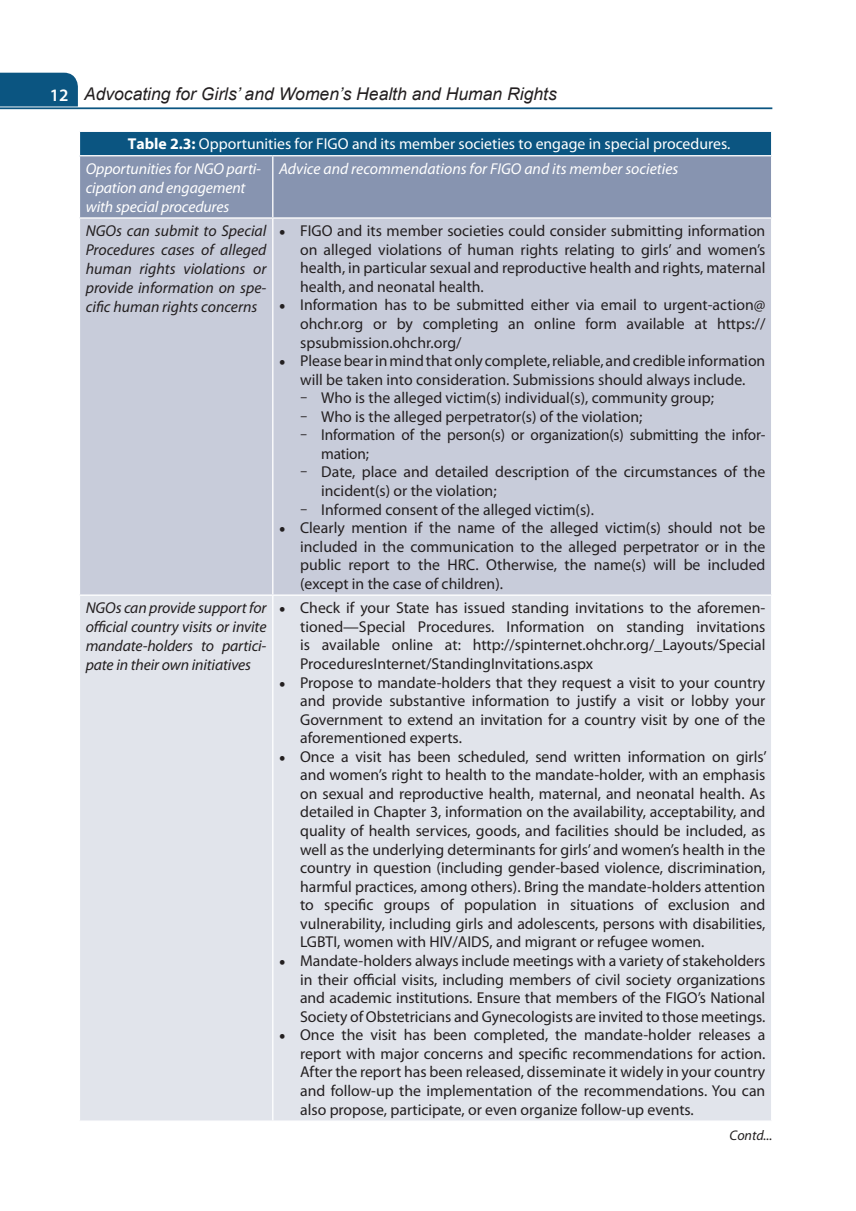
<style>
.page{position:relative;width:856px;height:1211px;background:#fff}
.page>*{position:absolute;margin:0;border:0;box-sizing:border-box;transform-origin:0 0}
.t1{font:italic 17.5px "Arial";color:#231f20}
.Table_bullet{font:15.75px/18.6px "Myriad Pro";color:#231f20;text-align:justify}
.Table_Text{font:italic 15.75px/18.9px "Myriad Pro";letter-spacing:-.01em;color:#231f20;text-align:justify}
.Table_sub-head{font:italic 15.75px/18.9px "Myriad Pro";letter-spacing:-.01em;color:#fff}
.Table_Head{font:15.75px "Myriad Pro";color:#fff}
.B_Level{font:italic 14px "Myriad Pro";color:#231f20}
.s1{font-family:"Myriad Pro";font-weight:600;font-style:normal;color:#fff}
.s2{font-weight:700}
.s3{font-family:"Utopia Std"}
</style>
<div class="page">
<div style="left:0;top:73px;width:78px;height:33px;background:#0b5581"></div>
<hr style="left:0;top:107px;width:772px;height:2px;background:#0b5581">
<div style="left:79px;top:131px;width:692px;height:25px;background:#0b5581"></div>
<div style="left:80px;top:156px;width:690px;height:61px;background:#8794b0"></div>
<div style="left:80px;top:218px;width:690px;height:376px;background:#c8ccda"></div>
<div style="left:80px;top:596px;width:690px;height:524px;background:#e1e4eb"></div>
<hr style="left:272px;top:156px;width:1px;height:61px;background:#fff">
<hr style="left:272px;top:218px;width:1px;height:376px;background:#fff">
<hr style="left:272px;top:595px;width:1px;height:525px;background:#fff">
<hr style="left:79px;top:131px;width:194px;height:1px;background:#fff">
<svg style="left:79px;top:132px;width:1px;height:23px"></svg>
<hr style="left:273px;top:131px;width:499px;height:1px;background:#fff">
<hr style="left:770px;top:132px;width:2px;height:23px;background:#fff">
<hr style="left:79px;top:155px;width:194px;height:1px;background:#fff">
<hr style="left:273px;top:155px;width:499px;height:1px;background:#fff">
<p class="t1" style="left:50px;top:83px;width:508px"><span class="s1">12</span> Advocating for Girls’ and Women’s Health and Human Rights</p>
<p class="Table_Head" style="left:128px;top:134px;width:604px"><span class="s2">Table 2.3:</span> Opportunities for FIGO and its member societies to engage in special procedures.</p>
<p class="Table_sub-head" style="left:86px;top:159px;width:177px">Opportunities for NGO parti&shy;cipation and engagement with special procedures</p>
<p class="Table_sub-head" style="left:279px;top:159px;width:401px">Advice and recommendations for FIGO and its member societies</p>
<p class="Table_Text" style="left:86px;top:221px;width:182px">NGOs can submit to Special Procedures cases of alleged human rights violations or provide information on spe&shy;cific human rights concerns</p>
<p class="Table_bullet" style="left:300px;top:221px;width:466px;text-indent:-21px"><span class="s3">•</span> FIGO and its member societies could consider submitting information on alleged violations of human rights relating to girls’ and women’s health, in particular sexual and reproductive health and rights, maternal health, and neonatal health.</p>
<p class="Table_bullet" style="left:300px;top:295px;width:466px;text-indent:-21px"><span class="s3">•</span> Information has to be submitted either via email to urgent-action@ ohchr.org or by completing an online form available at https:// spsubmission.ohchr.org/</p>
<p class="Table_bullet" style="left:279px;top:351px;width:487px;text-align:center"><span class="s3">•</span> Please bear in mind that only complete, reliable, and credible information will be taken into consideration. Submissions should always include.</p>
<p class="Table_bullet" style="left:300px;top:388px;width:415px"><span class="s3">–</span> Who is the alleged victim(s) individual(s), community group;</p>
<p class="Table_bullet" style="left:300px;top:407px;width:343px"><span class="s3">–</span> Who is the alleged perpetrator(s) of the violation;</p>
<p class="Table_bullet" style="left:321px;top:425px;width:446px;text-indent:-21px"><span class="s3">–</span> Information of the person(s) or organization(s) submitting the infor&shy;mation;</p>
<p class="Table_bullet" style="left:321px;top:462px;width:445px;text-indent:-21px"><span class="s3">–</span> Date, place and detailed description of the circumstances of the incident(s) or the violation;</p>
<p class="Table_bullet" style="left:300px;top:499px;width:295px"><span class="s3">–</span> Informed consent of the alleged victim(s).</p>
<p class="Table_bullet" style="left:300px;top:518px;width:466px;text-indent:-21px"><span class="s3">•</span> Clearly mention if the name of the alleged victim(s) should not be included in the communication to the alleged perpetrator or in the public report to the HRC. Otherwise, the name(s) will be included (except in the case of children).</p>
<p class="Table_Text" style="left:86px;top:598px;width:182px">NGOs can provide support for official country visits or invite mandate-holders to partici&shy;pate in their own initiatives</p>
<p class="Table_bullet" style="left:300px;top:598px;width:466px;text-indent:-21px"><span class="s3">•</span> Check if your State has issued standing invitations to the aforemen&shy;tioned—Special Procedures. Information on standing invitations is available online at: http://spinternet.ohchr.org/_Layouts/Special ProceduresInternet/StandingInvitations.aspx</p>
<p class="Table_bullet" style="left:300px;top:672px;width:466px;text-indent:-21px"><span class="s3">•</span> Propose to mandate-holders that they request a visit to your country and provide substantive information to justify a visit or lobby your Government to extend an invitation for a country visit by one of the aforementioned experts.</p>
<p class="Table_bullet" style="left:300px;top:746px;width:468px;text-indent:-21px"><span class="s3">•</span> Once a visit has been scheduled, send written information on girls’ and women’s right to health to the mandate-holder, with an emphasis on sexual and reproductive health, maternal, and neonatal health. As detailed in Chapter 3, information on the availability, acceptability, and quality of health services, goods, and facilities should be included, as well as the underlying determinants for girls’ and women’s health in the country in question (including gender-based violence, discrimination, harmful practices, among others). Bring the mandate-holders attention to specific groups of population in situations of exclusion and vulnerability, including girls and adolescents, persons with disabilities, LGBTI, women with HIV/AIDS, and migrant or refugee women.</p>
<p class="Table_bullet" style="left:300px;top:950px;width:466px;text-indent:-21px"><span class="s3">•</span> Mandate-holders always include meetings with a variety of stakeholders in their official visits, including members of civil society organizations and academic institutions. Ensure that members of the FIGO’s National Society of Obstetricians and Gynecologists are invited to those meetings.</p>
<p class="Table_bullet" style="left:300px;top:1025px;width:466px;text-indent:-21px"><span class="s3">•</span> Once the visit has been completed, the mandate-holder releases a report with major concerns and specific recommendations for action.<br>After the report has been released, disseminate it widely in your country and follow-up the implementation of the recommendations. You can also propose, participate, or even organize follow-up events.</p>
<p class="B_Level" style="left:729px;top:1126px;width:44px">Contd...</p>
</div>
